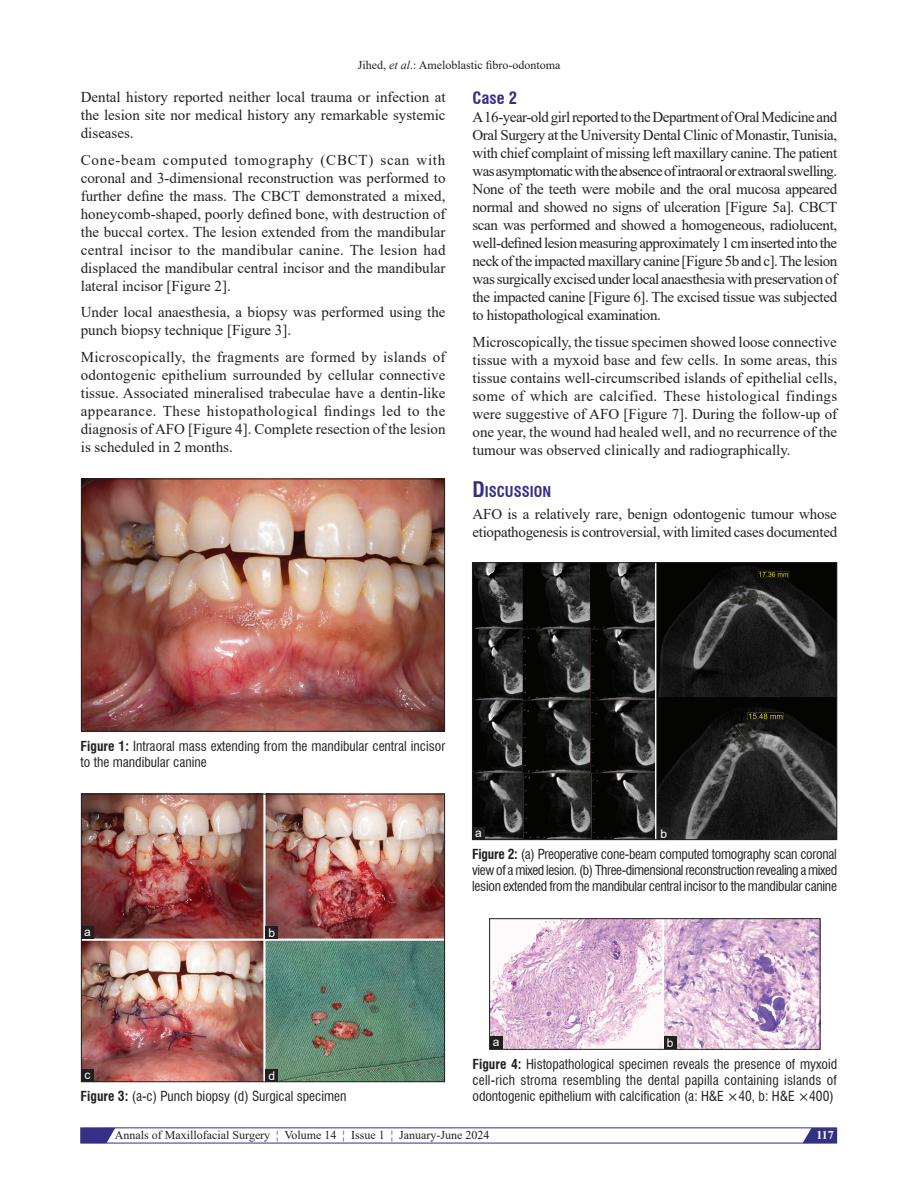
<style>
.page{position:relative;width:918px;height:1188px;background:#fff}
.page>*{position:absolute;margin:0;border:0;box-sizing:border-box;transform-origin:0 0}
.t1{font:700 condensed 16.5px "Swiss 721 BT";color:#353086}
.TX{font:15px/18px "Times New Roman";color:#231f20;text-align:justify}
.TX-2{font:15px/18px "Times New Roman";letter-spacing:-.02em;color:#231f20}
.t2{font:700 condensed 14.7px "Swiss 721 BT";color:#353086}
.FGC{font:condensed 13.5px/16.2px "Swiss 721 BT";color:#231f20;text-align:justify}
.t3{font:12px "Times New Roman";color:#231f20}
.LABEL{font:12px "Arial";color:#fff}
.t4{font:700 12px "Times New Roman";color:#fff}
.s1{font-style:italic}
.s2{font-size:21px}
.s3{font-weight:700}
</style>
<div class="page">
<svg style="left:80px;top:1127px;width:758px;height:16px"></svg>
<img style="left:83px;top:481px;width:360px;height:248px">
<div style="left:81px;top:479px;width:364px;height:252px;border:1px solid #231f20"></div>
<img style="left:474px;top:564px;width:361px;height:274px">
<div style="left:472px;top:562px;width:365px;height:278px;border:1px solid #231f20"></div>
<div style="left:657px;top:827px;width:13px;height:13px;background:#231f20"></div>
<div style="left:472px;top:827px;width:13px;height:13px;background:#231f20"></div>
<img style="left:83px;top:796px;width:360px;height:284px">
<div style="left:81px;top:794px;width:364px;height:288px;border:1px solid #231f20"></div>
<div style="left:265px;top:1069px;width:13px;height:13px;background:#231f20"></div>
<div style="left:81px;top:1069px;width:13px;height:13px;background:#231f20"></div>
<div style="left:265px;top:926px;width:13px;height:13px;background:#231f20"></div>
<div style="left:81px;top:926px;width:13px;height:13px;background:#231f20"></div>
<img style="left:491px;top:920px;width:327px;height:128px">
<div style="left:489px;top:918px;width:331px;height:132px;border:1px solid #231f20"></div>
<div style="left:664px;top:1036px;width:12px;height:13px;background:#231f20"></div>
<div style="left:490px;top:1036px;width:13px;height:13px;background:#231f20"></div>
<p class="t3" style="left:358px;top:56px;width:204px">Jihed, <span class="s1">et al</span>.: Ameloblastic fibro‑odontoma</p>
<p class="TX" style="left:81px;top:88px;width:366px">Dental history reported neither local trauma or infection at the lesion site nor medical history any remarkable systemic diseases.</p>
<p class="TX" style="left:81px;top:150px;width:366px">Cone‑beam computed tomography (CBCT) scan with coronal and 3‑dimensional reconstruction was performed to further define the mass. The CBCT demonstrated a mixed, honeycomb‑shaped, poorly defined bone, with destruction of the buccal cortex. The lesion extended from the mandibular central incisor to the mandibular canine. The lesion had displaced the mandibular central incisor and the mandibular lateral incisor [Figure 2].</p>
<p class="TX" style="left:81px;top:303px;width:366px">Under local anaesthesia, a biopsy was performed using the punch biopsy technique [Figure 3].</p>
<p class="TX" style="left:81px;top:347px;width:366px">Microscopically, the fragments are formed by islands of odontogenic epithelium surrounded by cellular connective tissue. Associated mineralised trabeculae have a dentin‑like appearance. These histopathological findings led to the diagnosis of AFO [Figure 4]. Complete resection of the lesion is scheduled in 2 months.</p>
<h2 class="t1" style="left:472px;top:88px;width:46px">Case 2</h2>
<p class="TX" style="left:472px;top:108px;width:366px">A 16‑year‑old girl reported to the Department of Oral Medicine and Oral Surgery at the University Dental Clinic of Monastir, Tunisia, with chief complaint of missing left maxillary canine. The patient was asymptomatic with the absence of intraoral or extraoral swelling.<br>None of the teeth were mobile and the oral mucosa appeared normal and showed no signs of ulceration [Figure 5a]. CBCT scan was performed and showed a homogeneous, radiolucent, well‑defined lesion measuring approximately 1cm inserted into the neck of the impacted maxillary canine [Figure 5b and c]. The lesion was surgically excised under local anaesthesia with preservation of the impacted canine [Figure 6]. The excised tissue was subjected to histopathological examination.</p>
<p class="TX" style="left:472px;top:332px;width:366px">Microscopically, the tissue specimen showed loose connective tissue with a myxoid base and few cells. In some areas, this tissue contains well‑circumscribed islands of epithelial cells, some of which are calcified. These histological findings were suggestive of AFO [Figure 7]. During the follow‑up of one year, the wound had healed well, and no recurrence of the tumour was observed clinically and radiographically.</p>
<h1 class="t2" style="left:472px;top:483px;width:80px"><span class="s2">D</span>ISCUSSION</h1>
<p class="TX-2" style="left:472px;top:505px;width:366px">AFO is a relatively rare, benign odontogenic tumour whose etiopathogenesis is controversial, with limited cases documented</p>
<p class="FGC" style="left:81px;top:738px;width:366px"><span class="s3">Figure 1:</span> Intraoral mass extending from the mandibular central incisor to the mandibular canine</p>
<p class="LABEL" style="left:84px;top:923px;width:8px">a</p>
<p class="LABEL" style="left:269px;top:925px;width:8px">b</p>
<p class="LABEL" style="left:475px;top:824px;width:8px">a</p>
<p class="LABEL" style="left:660px;top:825px;width:8px">b</p>
<p class="FGC" style="left:472px;top:846px;width:366px"><span class="s3">Figure 2:</span> (a) Preoperative cone‑beam computed tomography scan coronal view of a mixed lesion. (b) Three‑dimensional reconstruction revealing a mixed lesion extended from the mandibular central incisor to the mandibular canine</p>
<p class="LABEL" style="left:85px;top:1066px;width:7px">c</p>
<p class="LABEL" style="left:268px;top:1067px;width:8px">d</p>
<p class="FGC" style="left:81px;top:1088px;width:267px"><span class="s3">Figure 3:</span> (a-c) Punch biopsy (d) Surgical specimen</p>
<p class="LABEL" style="left:493px;top:1034px;width:8px">a</p>
<p class="LABEL" style="left:667px;top:1035px;width:8px">b</p>
<p class="FGC" style="left:472px;top:1056px;width:366px"><span class="s3">Figure 4:</span> Histopathological specimen reveals the presence of myxoid cell‑rich stroma resembling the dental papilla containing islands of odontogenic epithelium with calcification (a: H&amp;E ×40, b: H&amp;E ×400)</p>
<p class="t3" style="left:115px;top:1127px;width:376px">Annals of Maxillofacial Surgery ¦ Volume 14 ¦ Issue 1 ¦ January-June 2024</p>
<p class="t4" style="left:816px;top:1127px;width:19px">117</p>
</div>
